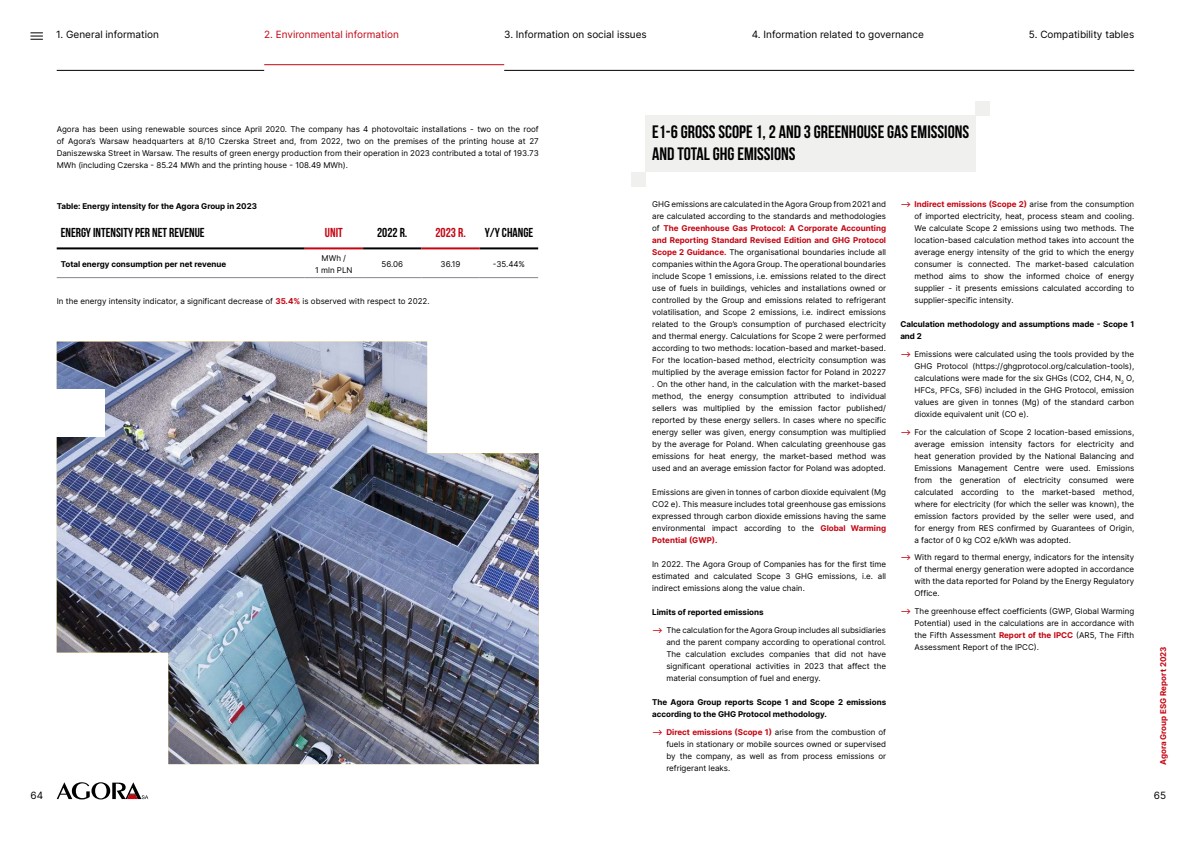
<style>
.page{position:relative;width:1191px;height:842px;background:#fff}
.page>*{position:absolute;margin:0;border:0;box-sizing:border-box;transform-origin:0 0}
.t1{font:700 18px/22px "Bebas Neue";color:#000}
.t2{font:700 13px "Bebas Neue";color:#020203}
.t3{font:700 13px "Bebas Neue";color:#c40512}
.t4{font:10px "Inter";color:#000}
.t5{font:10px "Inter";color:#c40512}
.t6{font:8px/12px "Inter";color:#000;text-align:justify}
.t7{font:700 8px/12px "Inter";color:#000}
.t8{font:700 8px "Inter";color:#c40512}
.s1{font-weight:700;color:#c40512}
.s2{font-weight:500;color:#c40512}
</style>
<div class="page">
<hr style="left:504px;top:70px;width:630px;height:1px;background:#000">
<hr style="left:57px;top:70px;width:207px;height:1px;background:#000">
<hr style="left:264px;top:64px;width:240px;height:1px;background:#c40512">
<svg style="left:57px;top:782px;width:91px;height:17px"></svg>
<svg style="left:30px;top:32px;width:13px;height:8px"></svg>
<hr style="left:57px;top:247px;width:248px;height:2px;background:#000">
<hr style="left:363px;top:247px;width:58px;height:2px;background:#000">
<hr style="left:480px;top:247px;width:58px;height:2px;background:#000">
<hr style="left:305px;top:247px;width:58px;height:2px;background:#c40512">
<hr style="left:421px;top:247px;width:59px;height:2px;background:#c40512">
<hr style="left:57px;top:277px;width:248px;height:1px;background:#808790">
<hr style="left:305px;top:277px;width:58px;height:1px;background:#808790">
<hr style="left:363px;top:277px;width:58px;height:1px;background:#808790">
<hr style="left:421px;top:277px;width:59px;height:1px;background:#808790">
<hr style="left:480px;top:277px;width:58px;height:1px;background:#808790">
<img style="left:57px;top:342px;width:482px;height:422px">
<div style="left:53px;top:389px;width:52px;height:48px;background:#fff"></div>
<div style="left:645px;top:115px;width:330px;height:57px;background:#f0f0ef"></div>
<div style="left:631px;top:172px;width:14px;height:14px;background:#f0f0ef"></div>
<div style="left:975px;top:101px;width:14px;height:14px;background:#f0f0ef"></div>
<p class="t4" style="left:56px;top:27px;width:104px">1. General information</p>
<p class="t5" style="left:264px;top:27px;width:136px">2. Environmental information</p>
<p class="t4" style="left:504px;top:27px;width:144px">3. Information on social issues</p>
<p class="t4" style="left:752px;top:27px;width:173px">4. Information related to governance</p>
<p class="t4" style="left:1029px;top:27px;width:107px">5. Compatibility tables</p>
<p class="t6" style="left:57px;top:123px;width:483px">Agora has been using renewable sources since April 2020. The company has 4 photovoltaic installations - two on the roof of Agora’s Warsaw headquarters at 8/10 Czerska Street and, from 2022, two on the premises of the printing house at 27<br>Daniszewska Street in Warsaw. The results of green energy production from their operation in 2023 contributed a total of 193.73<br>MWh (including Czerska - 85.24 MWh and the printing house - 108.49 MWh).</p>
<h1 class="t1" style="left:652px;top:121px;width:318px">E1-6 GROSS SCOPE 1, 2 AND 3 GREENHOUSE GAS EMISSIONS<br>AND TOTAL GHG EMISSIONS</h1>
<p class="t6" style="left:652px;top:198px;width:235px">GHG emissions are calculated in the Agora Group from 2021 and are calculated according to the standards and methodologies of <span class="s1">The Greenhouse Gas Protocol: A Corporate Accounting and Reporting Standard Revised Edition and GHG Protocol Scope 2 Guidance.</span> The organisational boundaries include all companies within the Agora Group. The operational boundaries include Scope 1 emissions, i.e. emissions related to the direct use of fuels in buildings, vehicles and installations owned or controlled by the Group and emissions related to refrigerant volatilisation, and Scope 2 emissions, i.e. indirect emissions related to the Group’s consumption of purchased electricity and thermal energy. Calculations for Scope 2 were performed according to two methods: location-based and market-based.<br>For the location-based method, electricity consumption was multiplied by the average emission factor for Poland in 20227 . On the other hand, in the calculation with the market-based method, the energy consumption attributed to individual sellers was multiplied by the emission factor published/ reported by these energy sellers. In cases where no specific energy seller was given, energy consumption was multiplied by the average for Poland. When calculating greenhouse gas emissions for heat energy, the market-based method was used and an average emission factor for Poland was adopted.</p>
<p class="t6" style="left:652px;top:486px;width:235px">Emissions are given in tonnes of carbon dioxide equivalent (Mg CO2 e). This measure includes total greenhouse gas emissions expressed through carbon dioxide emissions having the same environmental impact according to the <span class="s1">Global Warming Potential (GWP).</span></p>
<p class="t6" style="left:652px;top:558px;width:235px">In 2022. The Agora Group of Companies has for the first time estimated and calculated Scope 3 GHG emissions, i.e. all indirect emissions along the value chain.</p>
<p class="t7" style="left:652px;top:606px;width:113px">Limits of reported emissions</p>
<p class="t6" style="left:666px;top:624px;width:221px;text-indent:-14px"><span class="s2">⟶</span> The calculation for the Agora Group includes all subsidiaries and the parent company according to operational control.<br>The calculation excludes companies that did not have significant operational activities in 2023 that affect the material consumption of fuel and energy.</p>
<p class="t7" style="left:652px;top:696px;width:235px">The Agora Group reports Scope 1 and Scope 2 emissions according to the GHG Protocol methodology.</p>
<p class="t6" style="left:666px;top:726px;width:221px;text-indent:-14px"><span class="s2">⟶</span> <span class="s1">Direct emissions (Scope 1)</span> arise from the combustion of fuels in stationary or mobile sources owned or supervised by the company, as well as from process emissions or refrigerant leaks.</p>
<p class="t6" style="left:914px;top:198px;width:221px;text-indent:-14px"><span class="s2">⟶</span> <span class="s1">Indirect emissions (Scope 2)</span> arise from the consumption of imported electricity, heat, process steam and cooling.<br>We calculate Scope 2 emissions using two methods. The location-based calculation method takes into account the average energy intensity of the grid to which the energy consumer is connected. The market-based calculation method aims to show the informed choice of energy supplier - it presents emissions calculated according to supplier-specific intensity.</p>
<p class="t7" style="left:900px;top:318px;width:235px">Calculation methodology and assumptions made - Scope 1 and 2</p>
<p class="t6" style="left:914px;top:348px;width:221px;text-indent:-14px"><span class="s2">⟶</span> Emissions were calculated using the tools provided by the GHG Protocol (https://ghgprotocol.org/calculation-tools), calculations were made for the six GHGs (CO2, CH4, N<sub>2</sub> O, HFCs, PFCs, SF6) included in the GHG Protocol, emission values are given in tonnes (Mg) of the standard carbon dioxide equivalent unit (CO e).</p>
<p class="t6" style="left:914px;top:426px;width:221px;text-indent:-14px"><span class="s2">⟶</span> For the calculation of Scope 2 location-based emissions, average emission intensity factors for electricity and heat generation provided by the National Balancing and Emissions Management Centre were used. Emissions from the generation of electricity consumed were calculated according to the market-based method, where for electricity (for which the seller was known), the emission factors provided by the seller were used, and for energy from RES confirmed by Guarantees of Origin, a factor of 0 kg CO2 e/kWh was adopted.</p>
<p class="t6" style="left:914px;top:551px;width:221px;text-indent:-14px"><span class="s2">⟶</span> With regard to thermal energy, indicators for the intensity of thermal energy generation were adopted in accordance with the data reported for Poland by the Energy Regulatory Office.</p>
<p class="t6" style="left:914px;top:605px;width:221px;text-indent:-14px"><span class="s2">⟶</span> The greenhouse effect coefficients (GWP, Global Warming Potential) used in the calculations are in accordance with the Fifth Assessment <span class="s1">Report of the IPCC</span> (AR5, The Fifth Assessment Report of the IPCC).</p>
<p class="t7" style="left:57px;top:200px;width:202px">Table: Energy intensity for the Agora Group in 2023</p>
<h2 class="t2" style="left:61px;top:225px;width:145px">ENERGY INTENSITY PER NET REVENUE</h2>
<h2 class="t3" style="left:325px;top:225px;width:19px">UNIT</h2>
<h2 class="t2" style="left:377px;top:225px;width:32px">2022 R.</h2>
<h2 class="t3" style="left:435px;top:225px;width:32px">2023 R.</h2>
<h2 class="t2" style="left:485px;top:225px;width:50px">Y/Y CHANGE</h2>
<p class="t7" style="left:61px;top:258px;width:167px">Total energy consumption per net revenue</p>
<p class="t6" style="left:315px;top:252px;width:39px;text-align:center">MWh /<br>1 mln PLN</p>
<p class="t6" style="left:381px;top:258px;width:23px">56.06</p>
<p class="t6" style="left:440px;top:258px;width:22px">36.19</p>
<p class="t6" style="left:493px;top:258px;width:34px">-35.44%</p>
<p class="t6" style="left:57px;top:295px;width:374px">In the energy intensity indicator, a significant decrease of <span class="s1">35.4%</span> is observed with respect to 2022.</p>
<p class="t8" style="left:1157px;top:765px;width:120px;rotate:-90deg">Agora Group ESG Report 2023</p>
<p class="t4" style="left:30px;top:788px;width:14px">64</p>
<p class="t4" style="left:1153px;top:788px;width:14px">65</p>
</div>
